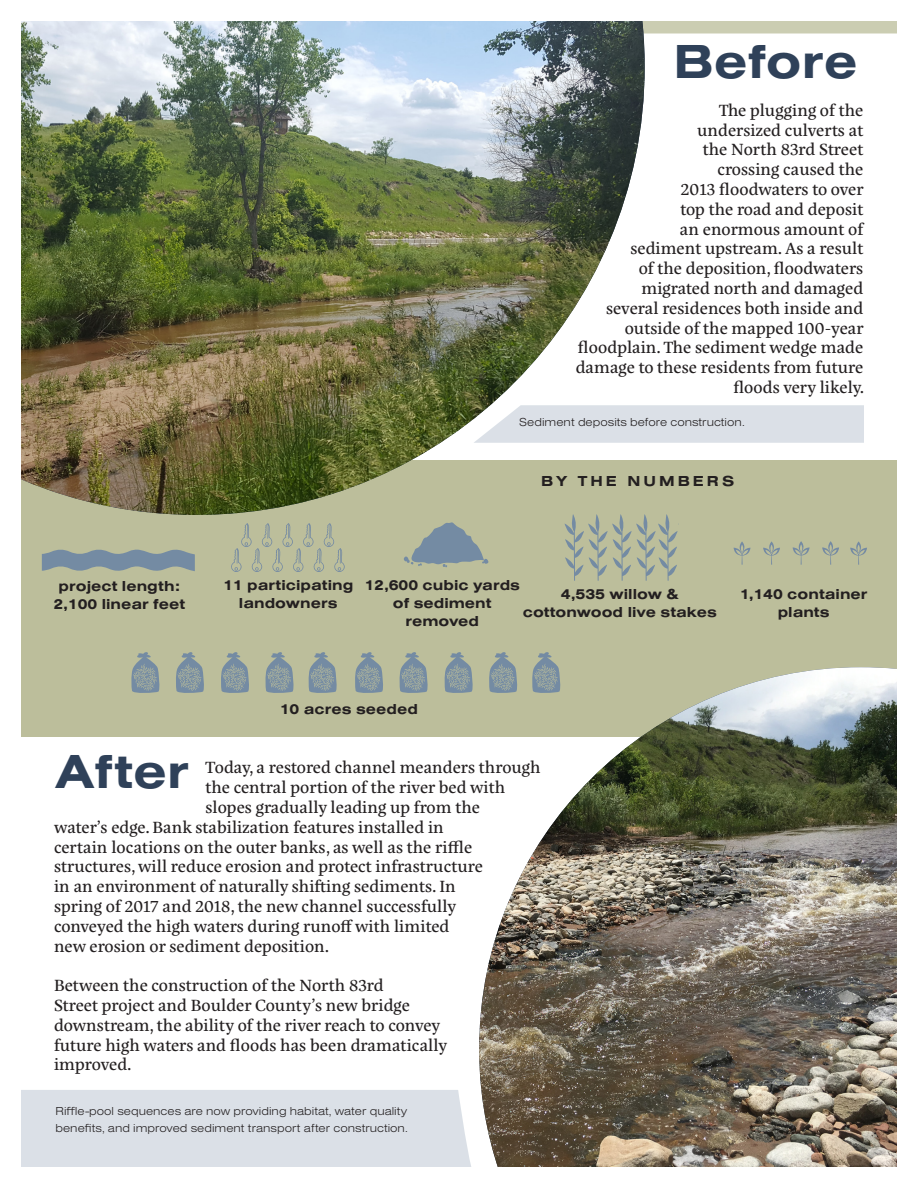
<style>
.page{position:relative;width:918px;height:1188px;background:#fff}
.page>*{position:absolute;margin:0;border:0;box-sizing:border-box;transform-origin:0 0}
.t1{font:700 49.5px "Nimbus San Ext";color:#2f4159}
.Paragraph{font:16.5px/19.8px "Eskorte Latin";color:#231f20}
.t2{font:700 15px/18px "Nimbus San Ext";color:#231f20;text-align:center}
.t3{font:700 15px "Nimbus San Ext";letter-spacing:.2em;color:#231f20}
.t4{font:300 12px/16.5px "Nimbus San Ext";color:#231f20}
</style>
<div class="page">
<img style="left:21px;top:21px;width:876px;height:1146px">
<svg style="left:42px;top:550px;width:153px;height:21px"></svg>
<svg style="left:404px;top:522px;width:84px;height:45px"></svg>
<svg style="left:231px;top:523px;width:116px;height:49px"></svg>
<p class="t1" style="left:674px;top:34px;width:186px">Before</p>
<p class="Paragraph" style="left:576px;top:100px;width:290px;text-align:right">The plugging of the<br>undersized culverts at<br>the North 83rd Street<br>crossing caused the<br>2013 floodwaters to over<br>top the road and deposit<br>an enormous amount of<br>sediment upstream. As a result<br>of the deposition, floodwaters migrated north and damaged<br>several residences both inside and outside of the mapped 100-year floodplain. The sediment wedge made damage to these residents from future floods very likely.</p>
<p class="t4" style="left:519px;top:414px;width:227px">Sediment deposits before construction.</p>
<p class="t3" style="left:541px;top:472px;width:195px">BY THE NUMBERS</p>
<p class="t2" style="left:223px;top:576px;width:132px">11 participating</p>
<p class="t2" style="left:239px;top:594px;width:100px">landowners</p>
<p class="t2" style="left:53px;top:577px;width:133px">project length:<br>2,100 linear feet</p>
<p class="t2" style="left:364px;top:577px;width:157px">12,600 cubic yards of sediment</p>
<p class="t2" style="left:405px;top:613px;width:75px">removed</p>
<p class="t2" style="left:523px;top:585px;width:196px">4,535 willow &amp; cottonwood live stakes</p>
<p class="t2" style="left:740px;top:585px;width:129px">1,140 container plants</p>
<p class="t2" style="left:280px;top:700px;width:140px">10 acres seeded</p>
<p class="t1" style="left:55px;top:744px;width:136px">After</p>
<p class="Paragraph" style="left:206px;top:758px;width:337px">Today, a restored channel meanders through</p>
<p class="Paragraph" style="left:206px;top:778px;width:301px">the central portion of the river bed with</p>
<p class="Paragraph" style="left:206px;top:797px;width:276px">slopes gradually leading up from the</p>
<p class="Paragraph" style="left:54px;top:817px;width:391px">water’s edge. Bank stabilization features installed in</p>
<p class="Paragraph" style="left:54px;top:837px;width:420px">certain locations on the outer banks, as well as the riffle</p>
<p class="Paragraph" style="left:54px;top:857px;width:430px">structures, will reduce erosion and protect infrastructure</p>
<p class="Paragraph" style="left:54px;top:877px;width:403px">in an environment of naturally shifting sediments. In</p>
<p class="Paragraph" style="left:54px;top:896px;width:404px">spring of 2017 and 2018, the new channel successfully</p>
<p class="Paragraph" style="left:54px;top:916px;width:397px">conveyed the high waters during runoff with limited</p>
<p class="Paragraph" style="left:54px;top:936px;width:277px">new erosion or sediment deposition.</p>
<p class="Paragraph" style="left:54px;top:976px;width:395px">Between the construction of the North 83rd<br>Street project and Boulder County’s new bridge downstream, the ability of the river reach to convey future high waters and floods has been dramatically improved.</p>
<p class="t4" style="left:56px;top:1103px;width:354px">Riffle-pool sequences are now providing habitat, water quality benefits, and improved sediment transport after construction.</p>
</div>
